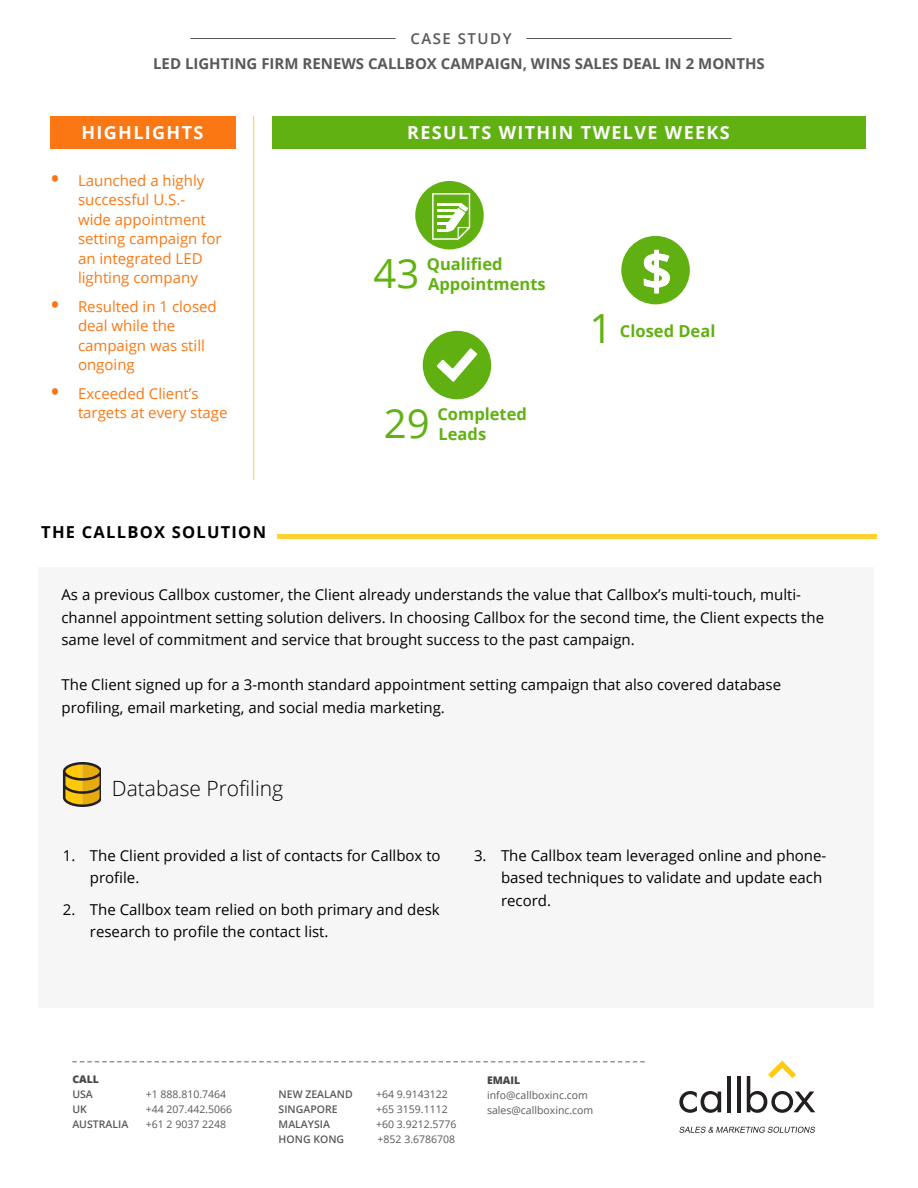
<style>
.page{position:relative;width:918px;height:1188px;background:#fff}
.page>*{position:absolute;margin:0;border:0;box-sizing:border-box;transform-origin:0 0}
.t1{font:40.2px "Open Sans";color:#61b112}
.t2{font:300 21px "Open Sans";color:#000}
.t3{font:700 18px "Open Sans";letter-spacing:.075em;color:#fff}
.t4{font:700 16.5px/19.8px "Open Sans";color:#61b112}
.t5{font:700 16.5px "Open Sans";letter-spacing:.075em;color:#000}
.t6{font:15px/22.5px "Open Sans";color:#000}
.t7{font:15px/19.5px "Open Sans";color:#fb7713}
.t8{font:700 15px "Open Sans";color:#58595b}
.t9{font:600 15px "Open Sans";letter-spacing:.1em;color:#58595b}
.t10{font:10.5px/15px "Open Sans";color:#58595b}
.t11{font:600 10.5px "Open Sans";color:#58595b}
.t12{font:800 10.5px "Open Sans";color:#474444}
.s1{font-weight:700;font-size:21px}
</style>
<div class="page">
<svg style="left:679px;top:1127px;width:136px;height:6px"></svg>
<svg style="left:679px;top:1091px;width:42px;height:22px"></svg>
<hr style="left:727px;top:1076px;width:4px;height:36px;background:#231f20">
<hr style="left:737px;top:1076px;width:4px;height:36px;background:#231f20">
<svg style="left:747px;top:1061px;width:68px;height:52px"></svg>
<svg style="left:72px;top:1061px;width:573px;height:1px"></svg>
<div style="left:38px;top:567px;width:836px;height:441px;background:#f6f6f6"></div>
<hr style="left:190px;top:38px;width:206px;height:1px;background:#58595b">
<hr style="left:526px;top:38px;width:206px;height:1px;background:#58595b">
<hr style="left:253px;top:116px;width:1px;height:364px;background:#ffd231">
<div style="left:50px;top:116px;width:186px;height:33px;background:#fb7713"></div>
<div style="left:272px;top:116px;width:593px;height:33px;background:#61b112"></div>
<hr style="left:278px;top:534px;width:599px;height:4px;background:#ffd231">
<svg style="left:63px;top:762px;width:38px;height:45px;background:#b59126"></svg>
<div style="left:415px;top:181px;width:69px;height:68px;background:#61b012;border-radius:50%"></div>
<svg style="left:432px;top:193px;width:38px;height:47px"></svg>
<svg style="left:621px;top:236px;width:69px;height:68px"></svg>
<div style="left:423px;top:331px;width:68px;height:68px;background:#61b012;border-radius:50%"></div>
<svg style="left:437px;top:348px;width:40px;height:34px"></svg>
<p class="t9" style="left:410px;top:29px;width:103px">CASE STUDY</p>
<p class="t8" style="left:153px;top:53px;width:191px">LED LIGHTING FIRM RENEWS</p>
<p class="t8" style="left:368px;top:53px;width:225px">CALLBOX CAM PAIG N, WINS SALES</p>
<p class="t8" style="left:622px;top:53px;width:21px">DEAL</p>
<p class="t8" style="left:665px;top:53px;width:100px">IN 2 MONTHS</p>
<p class="t3" style="left:82px;top:120px;width:112px">HIGHLIGHTS</p>
<p class="t7" style="left:78px;top:170px;width:145px;text-indent:-27px"><span class="s1">•</span> Launched a highly successful U.S.- wide appointment setting campaign for an integrated LED lighting company</p>
<p class="t7" style="left:78px;top:296px;width:140px;text-indent:-27px"><span class="s1">•</span> Resulted in 1 closed deal while the campaign was still ongoing</p>
<p class="t7" style="left:78px;top:383px;width:151px;text-indent:-27px"><span class="s1">•</span> Exceeded Client’s targets at every stage</p>
<p class="t5" style="left:41px;top:521px;width:100px">TH E CALLBOX</p>
<p class="t5" style="left:172px;top:521px;width:72px">SOLUTION</p>
<p class="t3" style="left:407px;top:120px;width:63px">RESULTS</p>
<p class="t3" style="left:499px;top:120px;width:181px">WITHIN TWELVE WEE</p>
<p class="t3" style="left:707px;top:120px;width:23px">KS</p>
<h1 class="t1" style="left:374px;top:246px;width:48px">43</h1>
<p class="t4" style="left:427px;top:254px;width:120px">QUALIFIED<br>APPOINTMENTS</p>
<h1 class="t1" style="left:384px;top:396px;width:48px">29</h1>
<p class="t4" style="left:437px;top:403px;width:91px">COMPLETED<br>LEADS</p>
<h1 class="t1" style="left:590px;top:301px;width:25px">1</h1>
<p class="t4" style="left:620px;top:320px;width:97px">CLOSED DEAL</p>
<p class="t6" style="left:62px;top:583px;width:764px">As a previous Callbox customer, the Client already understands the value that Callbox’s multi-touch, multi&shy;channel appointment setting solution delivers. In choosing Callbox for the second time, the Client expects the same level of commitment and service that brought success to the past campaign.</p>
<p class="t6" style="left:62px;top:673px;width:721px">The Client signed up for a 3-month standard appointment setting campaign that also covered database profiling, email marketing, and social media marketing.</p>
<h2 class="t2" style="left:112px;top:774px;width:173px">Database Profiling</h2>
<p class="t6" style="left:90px;top:843px;width:352px;text-indent:-27px">1. The Client provided a list of contacts for Callbox to profile.</p>
<p class="t6" style="left:90px;top:897px;width:351px;text-indent:-27px">2. The Callbox team relied on both primary and desk research to profile the contact list.</p>
<p class="t6" style="left:501px;top:843px;width:327px;text-indent:-27px">3. The Callbox team leveraged online and phone&shy;based techniques to validate and update each record.</p>
<p class="t12" style="left:72px;top:1071px;width:28px">CALL</p>
<p class="t11" style="left:72px;top:1087px;width:22px">USA</p>
<p class="t10" style="left:146px;top:1086px;width:82px">+1 888.810.7464</p>
<p class="t11" style="left:72px;top:1102px;width:16px">UK</p>
<p class="t10" style="left:146px;top:1101px;width:88px">+44 207.442.5066</p>
<p class="t11" style="left:72px;top:1117px;width:57px">AUSTRALIA</p>
<p class="t10" style="left:146px;top:1116px;width:82px">+61 2 9037 2248</p>
<p class="t11" style="left:279px;top:1087px;width:76px">NEW ZEALAND</p>
<p class="t10" style="left:376px;top:1086px;width:73px">+64 9.9143122</p>
<p class="t11" style="left:279px;top:1102px;width:61px">SINGAPORE</p>
<p class="t10" style="left:376px;top:1101px;width:73px">+65 3159.1112</p>
<p class="t11" style="left:279px;top:1117px;width:53px">MALAYSIA</p>
<p class="t10" style="left:376px;top:1116px;width:82px">+60 3.9212.5776</p>
<p class="t11" style="left:279px;top:1132px;width:67px">HONG KONG</p>
<p class="t10" style="left:378px;top:1131px;width:79px">+852 3.6786708</p>
<p class="t12" style="left:487px;top:1072px;width:35px">EMAIL</p>
<p class="t10" style="left:487px;top:1088px;width:108px">info@callboxinc.com sales@callboxinc.com</p>
</div>
